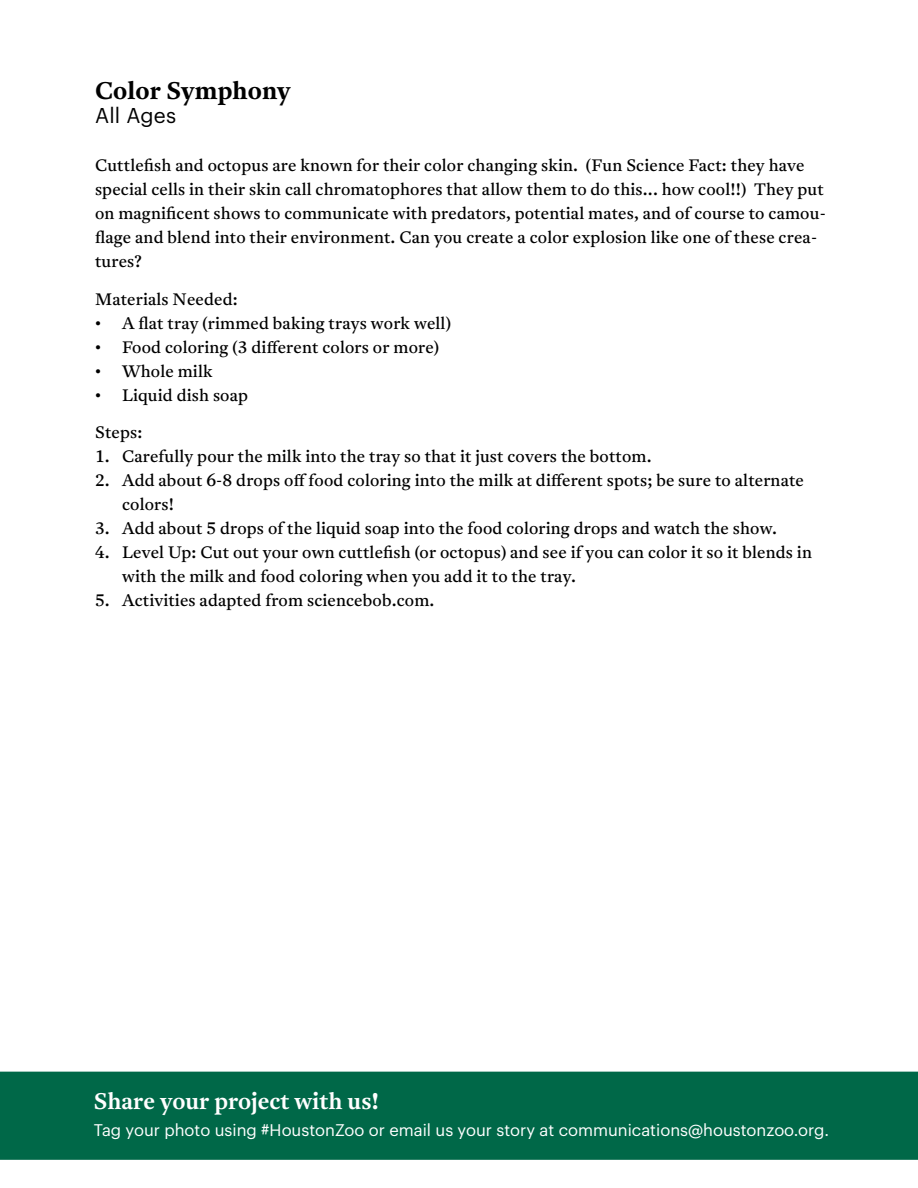
<style>
.page{position:relative;width:918px;height:1188px;background:#fff}
.page>*{position:absolute;margin:0;border:0;box-sizing:border-box;transform-origin:0 0}
.t1{font:700 24px "Antwerp";letter-spacing:.005em;color:#000}
.t2{font:600 22.5px "Antwerp";color:#fff}
.t3{font:21px "Graphik";letter-spacing:.01em;color:#000}
.t4{font:16.5px/24px "Antwerp";letter-spacing:.01em;color:#000}
.t5{font:16.5px "Graphik";color:#fff}
</style>
<div class="page">
<div style="left:1px;top:1072px;width:917px;height:88px;background:#006848"></div>
<h1 class="t1" style="left:95px;top:74px;width:197px">Color Symphony</h1>
<p class="t3" style="left:95px;top:100px;width:83px">All Ages</p>
<p class="t4" style="left:95px;top:153px;width:732px">Cuttlefish and octopus are known for their color changing skin. (Fun Science Fact: they have special cells in their skin call chromatophores that allow them to do this... how cool!!) They put on magnificent shows to communicate with predators, potential mates, and of course to camou&shy;flage and blend into their environment. Can you create a color explosion like one of these crea&shy;tures?</p>
<p class="t4" style="left:95px;top:287px;width:144px">Materials Needed:</p>
<p class="t4" style="left:95px;top:311px;width:357px">• A flat tray (rimmed baking trays work well)</p>
<p class="t4" style="left:95px;top:335px;width:346px">• Food coloring (3 different colors or more)</p>
<p class="t4" style="left:95px;top:359px;width:119px">• Whole milk</p>
<p class="t4" style="left:95px;top:383px;width:155px">• Liquid dish soap</p>
<p class="t4" style="left:95px;top:420px;width:49px">Steps:</p>
<p class="t4" style="left:95px;top:444px;width:558px">1. Carefully pour the milk into the tray so that it just covers the bottom.</p>
<p class="t4" style="left:122px;top:468px;width:683px;text-indent:-27px">2. Add about 6-8 drops off food coloring into the milk at different spots; be sure to alternate colors!</p>
<p class="t4" style="left:95px;top:516px;width:684px">3. Add about 5 drops of the liquid soap into the food coloring drops and watch the show.</p>
<p class="t4" style="left:122px;top:540px;width:691px;text-indent:-27px">4. Level Up: Cut out your own cuttlefish (or octopus) and see if you can color it so it blends in with the milk and food coloring when you add it to the tray.</p>
<p class="t4" style="left:95px;top:588px;width:341px">5. Activities adapted from sciencebob.com.</p>
<h2 class="t2" style="left:94px;top:1086px;width:287px">Share your project with us!</h2>
<p class="t5" style="left:94px;top:1118px;width:737px">Tag your photo using #HoustonZoo or email us your story at communications@houstonzoo.org.</p>
</div>
